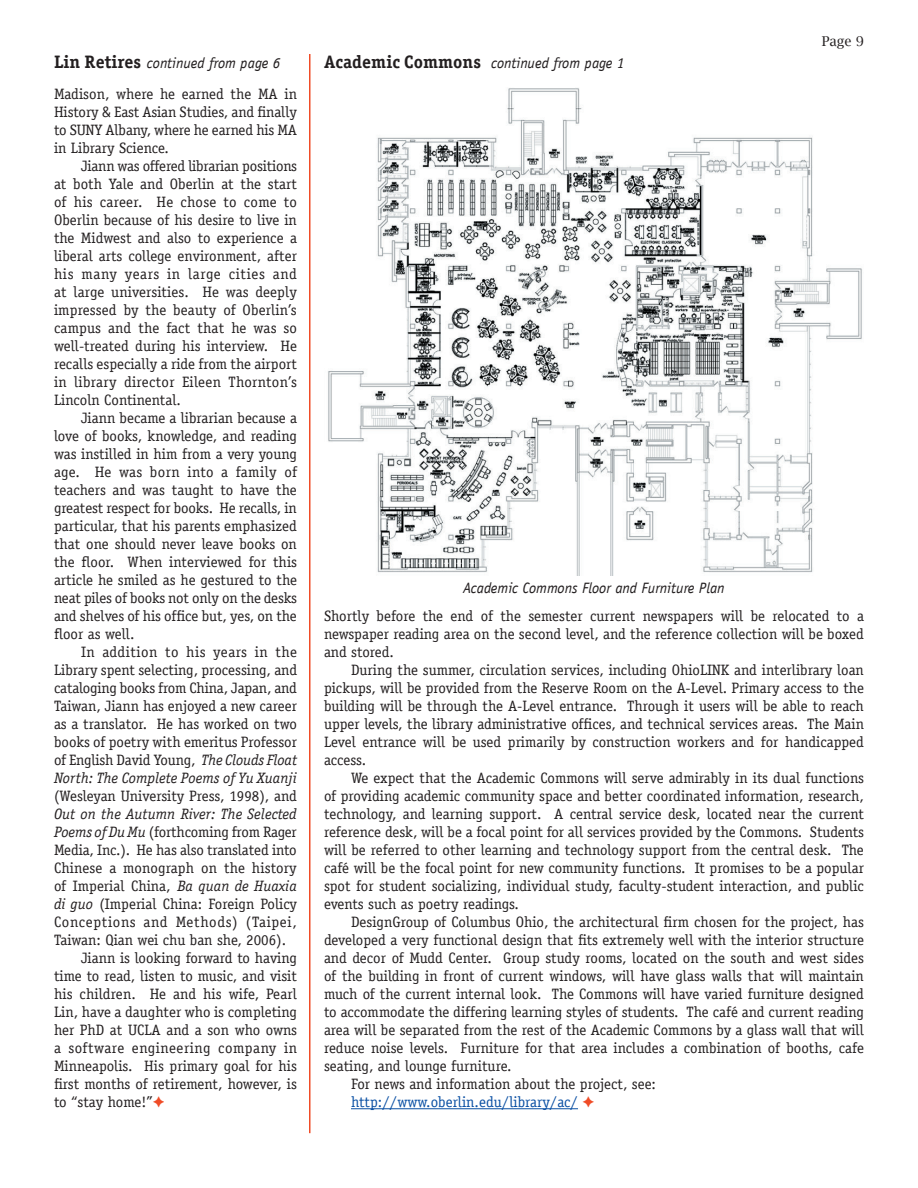
<style>
.page{position:relative;width:918px;height:1188px;background:#fff}
.page>*{position:absolute;margin:0;border:0;box-sizing:border-box;transform-origin:0 0}
.t1{font:15px/18px "Officina Serif";color:#231f20;text-align:justify}
.t2{font:italic 15px "Officina Sans";color:#231f20}
.t3{font:italic 15px "Officina Serif Book E";color:#231f20}
.t4{font:15px "Officina Serif";color:#094fa3}
.t5{font:15px "Officina Serif";letter-spacing:-.02em;color:#231f20}
.t6{font:15px "Officina Serif";letter-spacing:.045em;color:#231f20}
.t7{font:15px "Officina Serif";letter-spacing:.035em;color:#231f20}
.t8{font:13.5px "Lucida Bright";color:#231f20}
.s1{font-family:"Officina Serif Bold A";font-style:normal;font-size:18px}
.s2{font-family:"Officina Serif Book E";font-style:italic}
.s3{color:#f04c27}
</style>
<div class="page">
<hr style="left:309px;top:54px;width:1px;height:1079px;background:#f04c27">
<hr style="left:351px;top:1108px;width:227px;height:1px;background:#094fa3">
<img style="left:328px;top:88px;width:534px;height:487px">
<p class="t2" style="left:54px;top:54px;width:228px"><span class="s1">Lin Retires</span> continued from page 6</p>
<p class="t1" style="left:54px;top:85px;width:245px">Madison, where he earned the MA in History &amp; East Asian Studies, and finally to SUNY Albany, where he earned his MA in Library Science.</p>
<p class="t1" style="left:54px;top:157px;width:245px;text-indent:27px">Jiann was offered librarian positions at both Yale and Oberlin at the start of his career. He chose to come to Oberlin because of his desire to live in the Midwest and also to experience a liberal arts college environment, after his many years in large cities and at large universities. He was deeply impressed by the beauty of Oberlin’s campus and the fact that he was so well-treated during his interview. He recalls especially a ride from the airport in library director Eileen Thornton’s Lincoln Continental.</p>
<p class="t1" style="left:54px;top:409px;width:245px;text-indent:27px">Jiann became a librarian because a love of books, knowledge, and reading was instilled in him from a very young age. He was born into a family of teachers and was taught to have the greatest respect for books. He recalls, in particular, that his parents emphasized that one should never leave books on the floor. When interviewed for this article he smiled as he gestured to the neat piles of books not only on the desks and shelves of his office but, yes, on the floor as well.</p>
<p class="t1" style="left:54px;top:643px;width:245px;text-indent:27px">In addition to his years in the Library spent selecting, processing, and cataloging books from China, Japan, and Taiwan, Jiann has enjoyed a new career as a translator. He has worked on two books of poetry with emeritus Professor of English David Young, <span class="s2">The Clouds Float</span></p>
<p class="t3" style="left:54px;top:770px;width:245px">North: The Complete Poems of Yu Xuanji</p>
<p class="t1" style="left:54px;top:787px;width:245px">(Wesleyan University Press, 1998), and</p>
<p class="t3" style="left:54px;top:806px;width:244px">Out on the Autumn River: The Selected</p>
<p class="t1" style="left:54px;top:823px;width:244px"><span class="s2">Poems of Du Mu</span> (forthcoming from Rager</p>
<p class="t1" style="left:54px;top:841px;width:244px">Media, Inc.). He has also translated into</p>
<p class="t1" style="left:54px;top:859px;width:244px">Chinese a monograph on the history</p>
<p class="t1" style="left:54px;top:877px;width:244px">of Imperial China, <span class="s2">Ba quan de Huaxia</span></p>
<p class="t1" style="left:54px;top:895px;width:245px"><span class="s2">di guo</span> (Imperial China: Foreign Policy</p>
<p class="t6" style="left:54px;top:913px;width:244px">Conceptions and Methods) (Taipei,</p>
<p class="t1" style="left:54px;top:931px;width:234px">Taiwan: Qian wei chu ban she, 2006).</p>
<p class="t1" style="left:81px;top:949px;width:217px">Jiann is looking forward to having</p>
<p class="t1" style="left:54px;top:967px;width:244px">time to read, listen to music, and visit</p>
<p class="t1" style="left:54px;top:985px;width:244px">his children. He and his wife, Pearl</p>
<p class="t1" style="left:54px;top:1003px;width:244px">Lin, have a daughter who is completing</p>
<p class="t1" style="left:54px;top:1021px;width:245px">her PhD at UCLA and a son who owns</p>
<p class="t7" style="left:54px;top:1039px;width:245px">a software engineering company in</p>
<p class="t1" style="left:54px;top:1057px;width:244px">Minneapolis. His primary goal for his</p>
<p class="t5" style="left:54px;top:1075px;width:244px">first months of retirement, however, is</p>
<p class="t1" style="left:54px;top:1093px;width:112px">to “stay home!”<span class="s3">✦</span></p>
<p class="t2" style="left:324px;top:54px;width:302px"><span class="s1">Academic Commons</span> continued from page 1</p>
<p class="t8" style="left:822px;top:34px;width:44px">Page 9</p>
<p class="t2" style="left:463px;top:579px;width:263px">Academic Commons Floor and Furniture Plan</p>
<p class="t1" style="left:324px;top:607px;width:542px">Shortly before the end of the semester current newspapers will be relocated to a newspaper reading area on the second level, and the reference collection will be boxed and stored.</p>
<p class="t1" style="left:324px;top:661px;width:542px;text-indent:27px">During the summer, circulation services, including OhioLINK and interlibrary loan pickups, will be provided from the Reserve Room on the A-Level. Primary access to the building will be through the A-Level entrance. Through it users will be able to reach upper levels, the library administrative offices, and technical services areas. The Main Level entrance will be used primarily by construction workers and for handicapped access.</p>
<p class="t1" style="left:324px;top:769px;width:542px;text-indent:27px">We expect that the Academic Commons will serve admirably in its dual functions of providing academic community space and better coordinated information, research, technology, and learning support. A central service desk, located near the current reference desk, will be a focal point for all services provided by the Commons. Students will be referred to other learning and technology support from the central desk. The café will be the focal point for new community functions. It promises to be a popular spot for student socializing, individual study, faculty-student interaction, and public events such as poetry readings.</p>
<p class="t1" style="left:351px;top:913px;width:515px">DesignGroup of Columbus Ohio, the architectural firm chosen for the project, has</p>
<p class="t1" style="left:324px;top:931px;width:541px">developed a very functional design that fits extremely well with the interior structure</p>
<p class="t1" style="left:324px;top:949px;width:541px">and decor of Mudd Center. Group study rooms, located on the south and west sides</p>
<p class="t1" style="left:324px;top:967px;width:541px">of the building in front of current windows, will have glass walls that will maintain</p>
<p class="t1" style="left:324px;top:985px;width:541px">much of the current internal look. The Commons will have varied furniture designed</p>
<p class="t1" style="left:324px;top:1003px;width:542px">to accommodate the differing learning styles of students. The café and current reading</p>
<p class="t1" style="left:324px;top:1021px;width:541px">area will be separated from the rest of the Academic Commons by a glass wall that will</p>
<p class="t1" style="left:324px;top:1039px;width:541px">reduce noise levels. Furniture for that area includes a combination of booths, cafe</p>
<p class="t1" style="left:324px;top:1057px;width:189px">seating, and lounge furniture.</p>
<p class="t1" style="left:351px;top:1075px;width:307px">For news and information about the project, see:</p>
<p class="t4" style="left:351px;top:1093px;width:245px">http://www.oberlin.edu/library/ac/ <span class="s3">✦</span></p>
</div>
